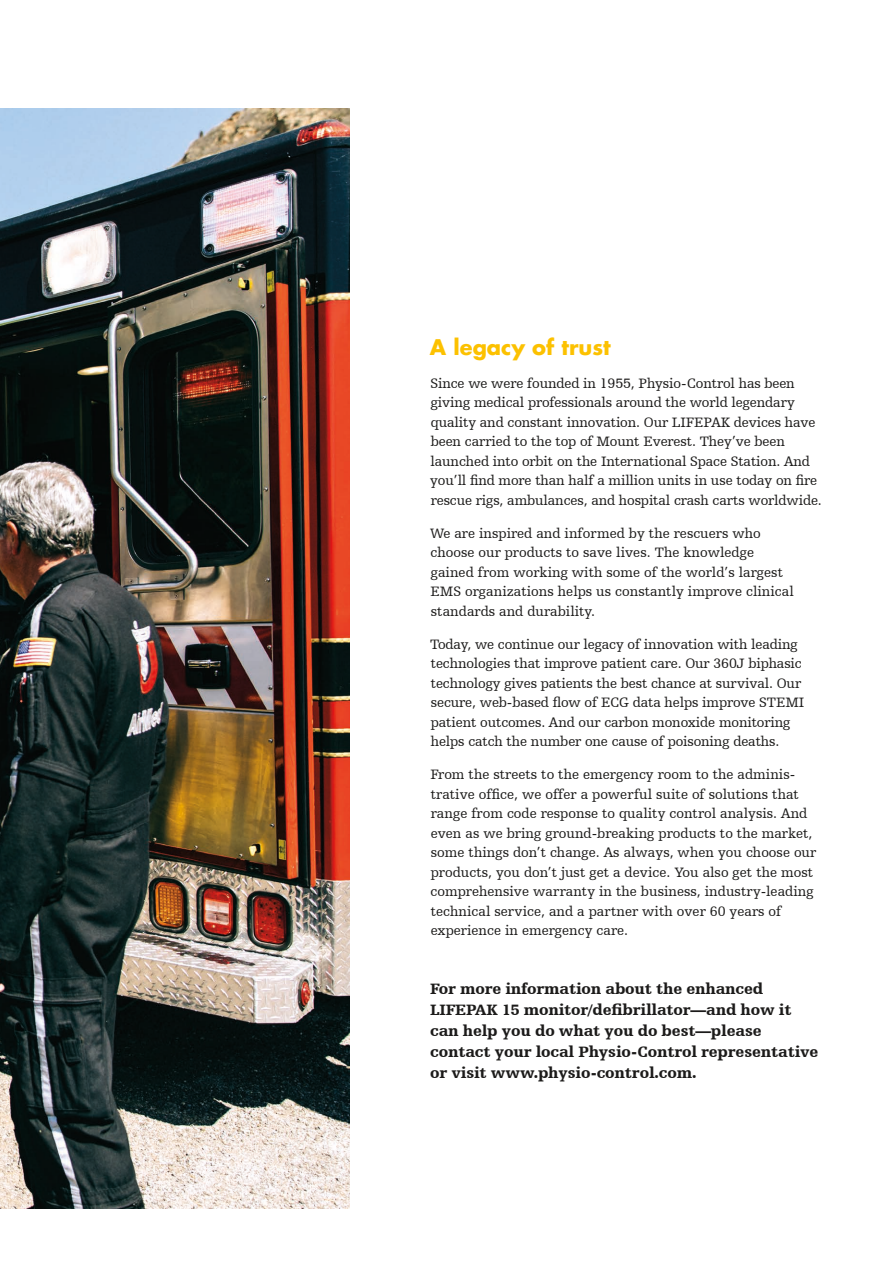
<style>
.page{position:relative;width:893px;height:1263px;background:#fff}
.page>*{position:absolute;margin:0;border:0;box-sizing:border-box;transform-origin:0 0}
.t1{font:700 21px "Futura For Stryker";color:#fcc100}
.t2{font:900 15.75px/21px "Humanist Slabserif 712 BT";letter-spacing:-.01em;color:#1c1b1a}
.t3{font:14.25px/19.5px "Humanist Slabserif 712 BT";letter-spacing:-.01em;color:#1c1b1a}
</style>
<div class="page">
<img style="left:0;top:108px;width:349px;height:1101px">
<h1 class="t1" style="left:430px;top:333px;width:182px">A legacy of trust</h1>
<p class="t3" style="left:430px;top:373px;width:393px">Since we were founded in 1955, Physio-Control has been giving medical professionals around the world legendary quality and constant innovation. Our LIFEPAK devices have been carried to the top of Mount Everest. They’ve been launched into orbit on the International Space Station. And you’ll find more than half a million units in use today on fire rescue rigs, ambulances, and hospital crash carts worldwide.</p>
<p class="t3" style="left:430px;top:523px;width:365px">We are inspired and informed by the rescuers who choose our products to save lives. The knowledge gained from working with some of the world’s largest EMS organizations helps us constantly improve clinical standards and durability.</p>
<p class="t3" style="left:430px;top:634px;width:376px">Today, we continue our legacy of innovation with leading technologies that improve patient care. Our 360J biphasic technology gives patients the best chance at survival. Our secure, web-based flow of ECG data helps improve STEMI patient outcomes. And our carbon monoxide monitoring helps catch the number one cause of poisoning deaths.</p>
<p class="t3" style="left:430px;top:764px;width:387px">From the streets to the emergency room to the adminis&shy;trative office, we offer a powerful suite of solutions that range from code response to quality control analysis. And even as we bring ground-breaking products to the market, some things don’t change. As always, when you choose our products, you don’t just get a device. You also get the most comprehensive warranty in the business, industry-leading technical service, and a partner with over 60 years of experience in emergency care.</p>
<p class="t2" style="left:430px;top:977px;width:390px">For more information about the enhanced LIFEPAK 15 monitor/defibrillator—and how it can help you do what you do best—please contact your local Physio-Control representative or visit www.physio-control.com.</p>
</div>
